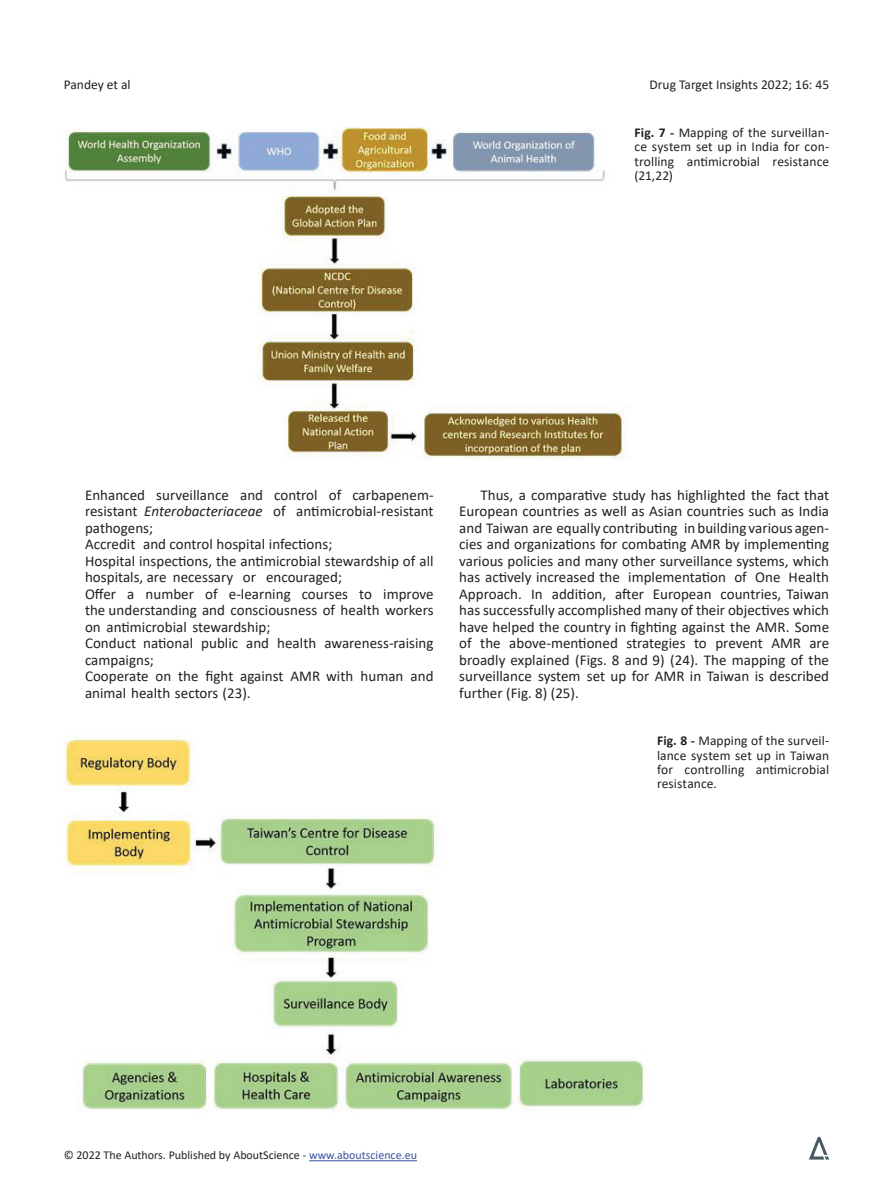
<style>
.page{position:relative;width:893px;height:1191px;background:#fff}
.page>*{position:absolute;margin:0;border:0;box-sizing:border-box;transform-origin:0 0}
.t1{font:15px/16.5px "Calibri";color:#231f20}
.t2{font:13.5px/14.2px "Calibri";letter-spacing:.005em;color:#231f20;text-align:justify}
.t3{font:12px "Calibri";color:#231f20}
.s1{font-weight:700}
.s2{font-style:italic}
.s3{color:#3853a3}
</style>
<div class="page">
<hr style="left:309px;top:1160px;width:108px;height:1px;background:#3853a3">
<img style="left:809px;top:1136px;width:21px;height:24px">
<img style="left:65px;top:128px;width:562px;height:331px">
<img style="left:64px;top:737px;width:581px;height:374px">
<p class="t2" style="left:64px;top:77px;width:68px">Pandey et al</p>
<p class="t2" style="left:650px;top:77px;width:181px">Drug Target Insights 2022; 16: 45</p>
<p class="t2" style="left:634px;top:125px;width:196px"><span class="s1">Fig. 7 -</span> Mapping of the surveillan&shy;ce system set up in India for con&shy;trolling antimicrobial resistance (21,22)</p>
<p class="t1" style="left:85px;top:486px;width:350px">Enhanced surveillance and control of carbapenem&shy;resistant <span class="s2">Enterobacteriaceae</span> of antimicrobial-resistant pathogens;<br>Accredit and control hospital infections;<br>Hospital inspections, the antimicrobial stewardship of all hospitals, are necessary or encouraged;<br>Offer a number of e-learning courses to improve the understanding and consciousness of health workers on antimicrobial stewardship;<br>Conduct national public and health awareness-raising campaigns;<br>Cooperate on the fight against AMR with human and animal health sectors (23).</p>
<p class="t1" style="left:459px;top:486px;width:371px;text-align:justify;text-indent:21px">Thus, a comparative study has highlighted the fact that European countries as well as Asian countries such as India and Taiwan are equally contributing in building various agen&shy;cies and organizations for combating AMR by implementing various policies and many other surveillance systems, which has actively increased the implementation of One Health Approach. In addition, after European countries, Taiwan has successfully accomplished many of their objectives which have helped the country in fighting against the AMR. Some of the above-mentioned strategies to prevent AMR are broadly explained (Figs. 8 and 9) (24). The mapping of the surveillance system set up for AMR in Taiwan is described further (Fig. 8) (25).</p>
<p class="t3" style="left:64px;top:1147px;width:355px">© 2022 The Authors. Published by AboutScience - <span class="s3">www.aboutscience.eu</span></p>
<p class="t2" style="left:657px;top:733px;width:174px"><span class="s1">Fig. 8 -</span> Mapping of the surveil&shy;lance system set up in Taiwan for controlling antimicrobial resistance.</p>
</div>
